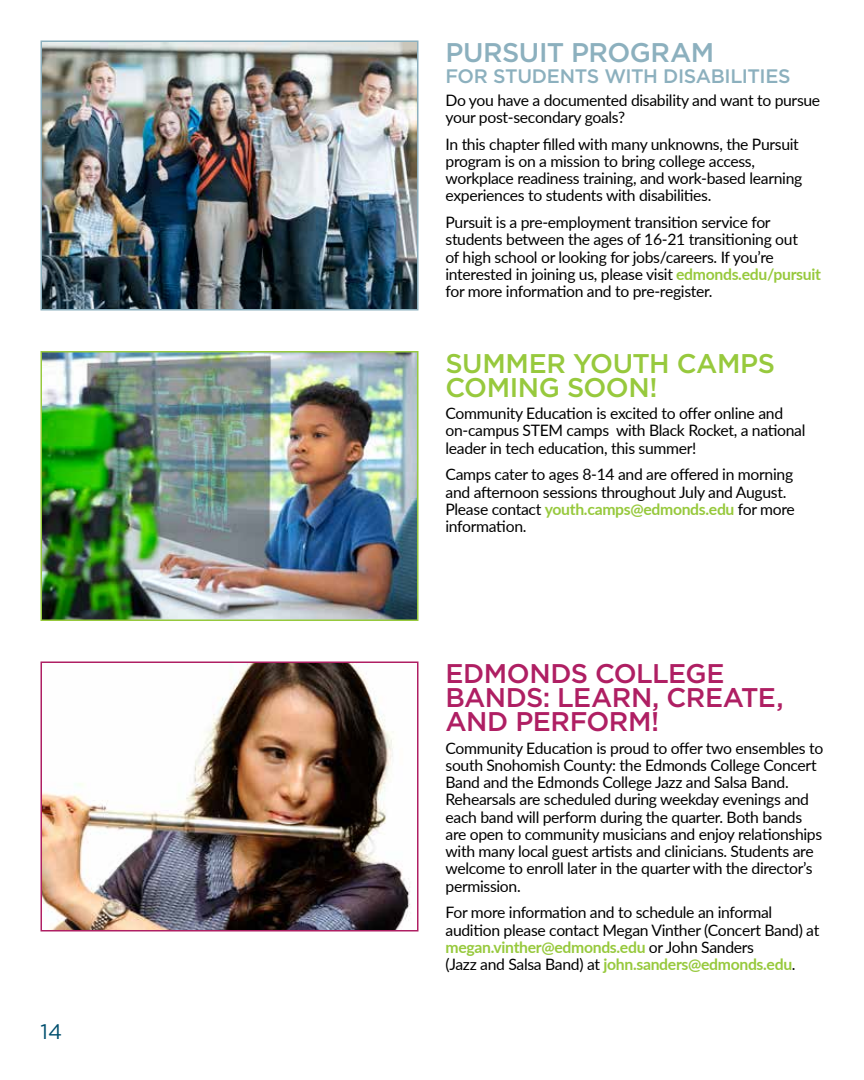
<style>
.page{position:relative;width:864px;height:1080px;background:#fff}
.page>*{position:absolute;margin:0;border:0;box-sizing:border-box;transform-origin:0 0}
.t1{font:500 27px/24px "Gotham";letter-spacing:-.02em;color:#af1f63}
.t2{font:500 27px/24px "Gotham";letter-spacing:-.015em;color:#97c93d}
.t3{font:500 27px "Gotham";letter-spacing:-.02em;color:#8cb0be}
.t4{font:21px "Gotham";color:#004f6e}
.t5{font:500 19.5px "Gotham";letter-spacing:-.02em;color:#8cb0be}
.t6{font:15.75px/17.2px "Lato";letter-spacing:-.02em;color:#000}
.s1{font-weight:700;color:#97c93d}
</style>
<div class="page">
<img style="left:43px;top:43px;width:372px;height:264px">
<div style="left:40px;top:40px;width:378px;height:270px;border:2px solid #8cb0be"></div>
<img style="left:43px;top:354px;width:372px;height:264px">
<div style="left:40px;top:351px;width:378px;height:270px;border:2px solid #97c93d"></div>
<img style="left:43px;top:665px;width:367px;height:264px">
<div style="left:40px;top:662px;width:378px;height:270px;border:2px solid #af1f63"></div>
<h2 class="t4" style="left:40px;top:1019px;width:23px">14</h2>
<h1 class="t3" style="left:446px;top:35px;width:270px">PURSUIT PROGRAM</h1>
<p class="t5" style="left:446px;top:63px;width:347px">FOR STUDENTS WITH DISABILITIES</p>
<p class="t6" style="left:446px;top:91px;width:376px">Do you have a documented disability and want to pursue your post-secondary goals?</p>
<p class="t6" style="left:446px;top:135px;width:358px">In this chapter filled with many unknowns, the Pursuit program is on a mission to bring college access, workplace readiness training, and work-based learning experiences to students with disabilities.</p>
<p class="t6" style="left:446px;top:213px;width:377px">Pursuit is a pre-employment transition service for students between the ages of 16-21 transitioning out<br>of high school or looking for jobs/careers. If you’re interested in joining us, please visit <span class="s1">edmonds.edu/pursuit </span>for more information and to pre‑register.</p>
<h1 class="t2" style="left:446px;top:351px;width:331px">SUMMER YOUTH CAMPS<br>COMING SOON!</h1>
<p class="t6" style="left:446px;top:404px;width:362px">Community Education is excited to offer online and on-campus STEM camps with Black Rocket, a national leader in tech education, this summer!</p>
<p class="t6" style="left:446px;top:465px;width:351px">Camps cater to ages 8-14 and are offered in morning and afternoon sessions throughout July and August.<br>Please contact <span class="s1">youth.camps@edmonds.edu</span> for more information.</p>
<h1 class="t1" style="left:446px;top:661px;width:340px">EDMONDS COLLEGE<br>BANDS: LEARN, CREATE,<br>AND PERFORM!</h1>
<p class="t6" style="left:446px;top:739px;width:379px">Community Education is proud to offer two ensembles to south Snohomish County: the Edmonds College Concert Band and the Edmonds College Jazz and Salsa Band.<br>Rehearsals are scheduled during weekday evenings and each band will perform during the quarter. Both bands are open to community musicians and enjoy relationships with many local guest artists and clinicians. Students are welcome to enroll later in the quarter with the director’s permission.</p>
<p class="t6" style="left:446px;top:903px;width:375px">For more information and to schedule an informal audition please contact Megan Vinther (Concert Band) at <span class="s1">megan.vinther@edmonds.edu</span> or John Sanders<br>(Jazz and Salsa Band) at <span class="s1">john.sanders@edmonds.edu</span>.</p>
</div>
